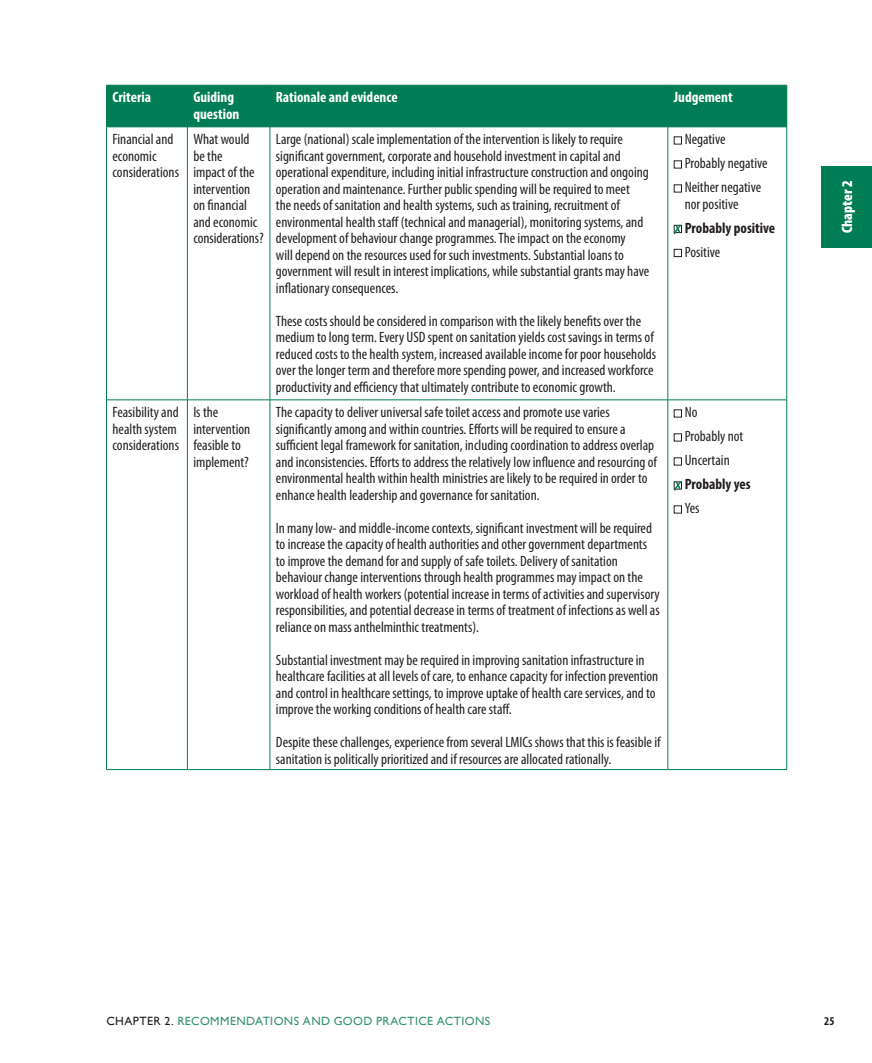
<style>
.page{position:relative;width:872px;height:1063px;background:#fff}
.page>*{position:absolute;margin:0;border:0;box-sizing:border-box;transform-origin:0 0}
.Call-out{font:condensed 15px/16.5px "Myriad Pro";color:#231f20}
.Call-out-2{font:700 condensed 15px/16.5px "Myriad Pro";color:#fff}
.Call-out-3{font:700 condensed 15px "Myriad Pro";color:#231f20}
.t1{font:900 condensed 15px "Myriad Pro";color:#fff}
.t2{font:12px "Gill Sans";letter-spacing:.035em;color:#379274}
.t3{font:700 condensed 12px "Myriad Pro";color:#231f20}
.s1{color:#231f20}
</style>
<div class="page">
<div style="left:821px;top:166px;width:51px;height:81px;background:#007d54"></div>
<div style="left:107px;top:86px;width:679px;height:41px;background:#007d54"></div>
<hr style="left:106px;top:85px;width:81px;height:1px;background:#007d54">
<hr style="left:106px;top:85px;width:1px;height:42px;background:#007d54">
<hr style="left:187px;top:85px;width:83px;height:1px;background:#007d54">
<hr style="left:187px;top:85px;width:1px;height:42px;background:#007d54">
<hr style="left:270px;top:85px;width:398px;height:1px;background:#007d54">
<hr style="left:270px;top:85px;width:1px;height:42px;background:#007d54">
<hr style="left:668px;top:85px;width:119px;height:1px;background:#007d54">
<hr style="left:667px;top:85px;width:1px;height:42px;background:#007d54">
<hr style="left:786px;top:85px;width:1px;height:42px;background:#007d54">
<hr style="left:106px;top:127px;width:81px;height:1px;background:#007d54">
<hr style="left:106px;top:127px;width:1px;height:273px;background:#007d54">
<hr style="left:187px;top:127px;width:83px;height:1px;background:#007d54">
<hr style="left:187px;top:127px;width:1px;height:273px;background:#007d54">
<hr style="left:270px;top:127px;width:398px;height:1px;background:#007d54">
<hr style="left:270px;top:127px;width:1px;height:273px;background:#007d54">
<hr style="left:668px;top:127px;width:119px;height:1px;background:#007d54">
<hr style="left:667px;top:127px;width:1px;height:273px;background:#007d54">
<hr style="left:786px;top:127px;width:1px;height:273px;background:#007d54">
<hr style="left:106px;top:400px;width:81px;height:1px;background:#007d54">
<hr style="left:106px;top:400px;width:1px;height:369px;background:#007d54">
<hr style="left:187px;top:400px;width:83px;height:1px;background:#007d54">
<hr style="left:187px;top:400px;width:1px;height:369px;background:#007d54">
<hr style="left:270px;top:400px;width:398px;height:1px;background:#007d54">
<hr style="left:270px;top:400px;width:1px;height:369px;background:#007d54">
<hr style="left:668px;top:400px;width:119px;height:1px;background:#007d54">
<hr style="left:667px;top:400px;width:1px;height:369px;background:#007d54">
<hr style="left:786px;top:400px;width:1px;height:369px;background:#007d54">
<hr style="left:106px;top:769px;width:81px;height:1px;background:#007d54">
<hr style="left:187px;top:769px;width:83px;height:1px;background:#007d54">
<hr style="left:270px;top:769px;width:398px;height:1px;background:#007d54">
<hr style="left:668px;top:769px;width:119px;height:1px;background:#007d54">
<div style="left:674px;top:136px;width:8px;height:8px;border:1px solid #231f20"></div>
<div style="left:674px;top:160px;width:8px;height:8px;border:1px solid #231f20"></div>
<div style="left:674px;top:184px;width:8px;height:8px;border:1px solid #231f20"></div>
<div style="left:674px;top:225px;width:8px;height:8px;border:1px solid #231f20"></div>
<div style="left:674px;top:249px;width:8px;height:8px;border:1px solid #231f20"></div>
<div style="left:674px;top:409px;width:8px;height:8px;border:1px solid #231f20"></div>
<div style="left:674px;top:433px;width:8px;height:8px;border:1px solid #231f20"></div>
<div style="left:674px;top:457px;width:8px;height:8px;border:1px solid #231f20"></div>
<div style="left:674px;top:481px;width:8px;height:8px;border:1px solid #231f20"></div>
<div style="left:674px;top:505px;width:8px;height:8px;border:1px solid #231f20"></div>
<svg style="left:673px;top:225px;width:8px;height:9px"></svg>
<svg style="left:674px;top:481px;width:7px;height:10px"></svg>
<p class="Call-out-2" style="left:112px;top:89px;width:40px">Criteria</p>
<p class="Call-out-2" style="left:193px;top:89px;width:47px">Guiding question</p>
<p class="Call-out-2" style="left:276px;top:89px;width:123px">Rationale and evidence</p>
<p class="Call-out-2" style="left:674px;top:89px;width:60px">Judgement</p>
<p class="Call-out" style="left:112px;top:131px;width:68px">Financial and economic considerations</p>
<p class="Call-out" style="left:193px;top:131px;width:72px">What would be the<br>impact of the intervention on financial and economic considerations?</p>
<p class="Call-out" style="left:276px;top:131px;width:375px">Large (national) scale implementation of the intervention is likely to require significant government, corporate and household investment in capital and operational expenditure, including initial infrastructure construction and ongoing operation and maintenance. Further public spending will be required to meet<br>the needs of sanitation and health systems, such as training, recruitment of environmental health staff (technical and managerial), monitoring systems, and development of behaviour change programmes. The impact on the economy<br>will depend on the resources used for such investments. Substantial loans to government will result in interest implications, while substantial grants may have inflationary consequences.</p>
<p class="Call-out" style="left:276px;top:312px;width:382px">These costs should be considered in comparison with the likely benefits over the medium to long term. Every USD spent on sanitation yields cost savings in terms of reduced costs to the health system, increased available income for poor households over the longer term and therefore more spending power, and increased workforce productivity and efficiency that ultimately contribute to economic growth.</p>
<p class="Call-out" style="left:684px;top:131px;width:42px">Negative</p>
<p class="Call-out" style="left:684px;top:155px;width:84px">Probably negative</p>
<p class="Call-out" style="left:684px;top:179px;width:78px">Neither negative nor positive</p>
<p class="Call-out-3" style="left:684px;top:218px;width:92px">Probably positive</p>
<p class="Call-out" style="left:684px;top:243px;width:37px">Positive</p>
<p class="Call-out" style="left:112px;top:404px;width:68px">Feasibility and health system considerations</p>
<p class="Call-out" style="left:193px;top:404px;width:58px">Is the intervention feasible to implement?</p>
<p class="Call-out" style="left:276px;top:404px;width:382px">The capacity to deliver universal safe toilet access and promote use varies significantly among and within countries. Efforts will be required to ensure a sufficient legal framework for sanitation, including coordination to address overlap and inconsistencies. Efforts to address the relatively low influence and resourcing of environmental health within health ministries are likely to be required in order to enhance health leadership and governance for sanitation.</p>
<p class="Call-out" style="left:276px;top:519px;width:385px">In many low- and middle-income contexts, significant investment will be required to increase the capacity of health authorities and other government departments to improve the demand for and supply of safe toilets. Delivery of sanitation behaviour change interventions through health programmes may impact on the workload of health workers (potential increase in terms of activities and supervisory responsibilities, and potential decrease in terms of treatment of infections as well as reliance on mass anthelminthic treatments).</p>
<p class="Call-out" style="left:276px;top:651px;width:384px">Substantial investment may be required in improving sanitation infrastructure in healthcare facilities at all levels of care, to enhance capacity for infection prevention and control in healthcare settings, to improve uptake of health care services, and to improve the working conditions of health care staff.</p>
<p class="Call-out" style="left:276px;top:734px;width:386px">Despite these challenges, experience from several LMICs shows that this is feasible if sanitation is politically prioritized and if resources are allocated rationally.</p>
<p class="Call-out" style="left:684px;top:404px;width:14px">No</p>
<p class="Call-out" style="left:684px;top:428px;width:60px">Probably not</p>
<p class="Call-out" style="left:684px;top:452px;width:47px">Uncertain</p>
<p class="Call-out-3" style="left:684px;top:475px;width:67px">Probably yes</p>
<p class="Call-out" style="left:684px;top:500px;width:16px">Yes</p>
<p class="t1" style="left:837px;top:233px;width:54px;rotate:-90deg">Chapter 2</p>
<p class="t2" style="left:106px;top:1014px;width:385px"><span class="s1">CHAPTER 2.</span> RECOMMENDATIONS AND GOOD PRACTICE ACTIONS</p>
<p class="t3" style="left:824px;top:1013px;width:12px">25</p>
</div>
